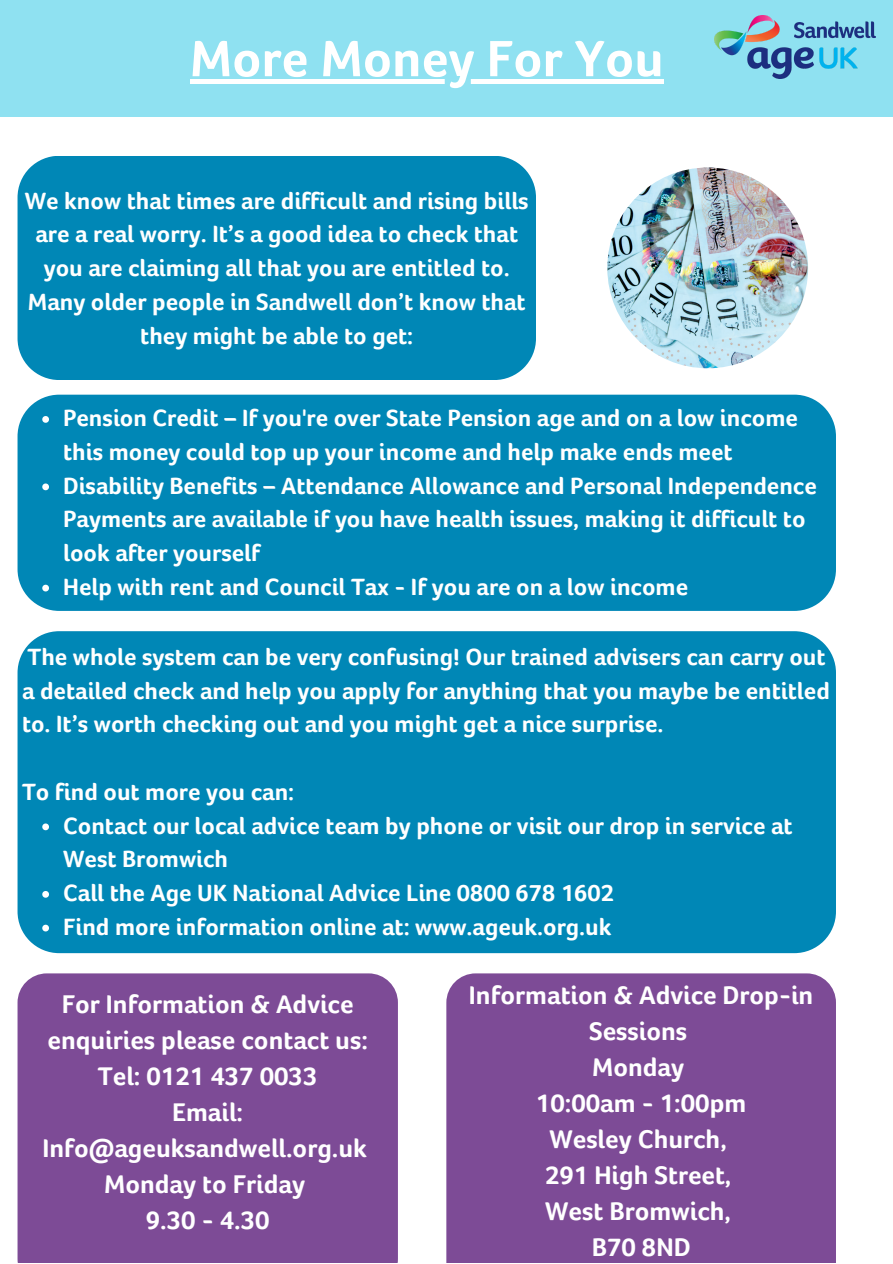
<style>
.page{position:relative;width:893px;height:1264px;background:#fff}
.page>*{position:absolute;margin:0;border:0;box-sizing:border-box;transform-origin:0 0}
.t1{font:700 52.5px "Foco Age UK";color:#fff}
.t2{font:700 26.25px/36px "Foco Age UK";color:#fff;text-align:center}
.t3{font:700 24.15px/33.8px "Foco Age UK";color:#fff}
</style>
<div class="page">
<div style="left:18px;top:973px;width:380px;height:289px;background:#7d4b96"></div>
<div style="left:446px;top:973px;width:389px;height:289px;background:#7d4b96"></div>
<div style="left:18px;top:156px;width:518px;height:223px;background:#0087b6"></div>
<div style="left:18px;top:394px;width:817px;height:217px;background:#0087b6"></div>
<svg style="left:42px;top:416px;width:7px;height:7px"></svg>
<svg style="left:42px;top:483px;width:7px;height:7px"></svg>
<svg style="left:42px;top:584px;width:7px;height:7px"></svg>
<div style="left:18px;top:631px;width:817px;height:322px;background:#0087b6"></div>
<svg style="left:42px;top:823px;width:7px;height:7px"></svg>
<svg style="left:42px;top:891px;width:7px;height:6px"></svg>
<svg style="left:42px;top:924px;width:7px;height:7px"></svg>
<img style="left:607px;top:167px;width:201px;height:201px;border-radius:50%">
<div style="left:0;top:0;width:892px;height:117px;background:#8fe1f1"></div>
<img style="left:714px;top:15px;width:161px;height:63px">
<hr style="left:190px;top:80px;width:473px;height:4px;background:#fff">
<p class="t1" style="left:190px;top:30px;width:475px">More Money For You</p>
<p class="t3" style="left:25px;top:184px;width:505px;text-align:center">We know that times are difficult and rising bills are a real worry. It’s a good idea to check that you are claiming all that you are entitled to.</p>
<p class="t3" style="left:28px;top:285px;width:499px;text-align:center">Many older people in Sandwell don’t know that they might be able to get:</p>
<p class="t3" style="left:63px;top:401px;width:736px">Pension Credit – If you're over State Pension age and on a low income this money could top up your income and help make ends meet</p>
<p class="t3" style="left:63px;top:469px;width:755px">Disability Benefits – Attendance Allowance and Personal Independence<br>Payments are available if you have health issues, making it difficult to look after yourself</p>
<p class="t3" style="left:63px;top:570px;width:626px">Help with rent and Council Tax - If you are on a low income</p>
<p class="t3" style="left:22px;top:640px;width:809px">The whole system can be very confusing! Our trained advisers can carry out a detailed check and help you apply for anything that you maybe be entitled to. It’s worth checking out and you might get a nice surprise.</p>
<p class="t3" style="left:22px;top:775px;width:274px">To find out more you can:</p>
<p class="t3" style="left:63px;top:808px;width:731px">Contact our local advice team by phone or visit our drop in service at<br>West Bromwich</p>
<p class="t3" style="left:63px;top:876px;width:552px">Call the Age UK National Advice Line 0800 678 1602</p>
<p class="t3" style="left:63px;top:910px;width:550px">Find more information online at: www.ageuk.org.uk</p>
<p class="t2" style="left:48px;top:986px;width:322px">For Information &amp; Advice enquiries please contact us:</p>
<p class="t2" style="left:98px;top:1058px;width:221px">Tel: 0121 437 0033</p>
<p class="t2" style="left:42px;top:1094px;width:326px">Email:<br>Info@ageuksandwell.org.uk</p>
<p class="t2" style="left:104px;top:1165px;width:202px">Monday to Friday</p>
<p class="t2" style="left:146px;top:1201px;width:125px">9.30 - 4.30</p>
<p class="t2" style="left:469px;top:977px;width:346px">Information &amp; Advice Drop-in<br>Sessions</p>
<p class="t2" style="left:592px;top:1049px;width:93px">Monday</p>
<p class="t2" style="left:536px;top:1085px;width:212px">10:00am - 1:00pm</p>
<p class="t2" style="left:549px;top:1120px;width:179px">Wesley Church,</p>
<p class="t2" style="left:545px;top:1156px;width:188px">291 High Street,</p>
<p class="t2" style="left:545px;top:1192px;width:187px">West Bromwich,</p>
<p class="t2" style="left:591px;top:1228px;width:100px">B70 8ND</p>
</div>
